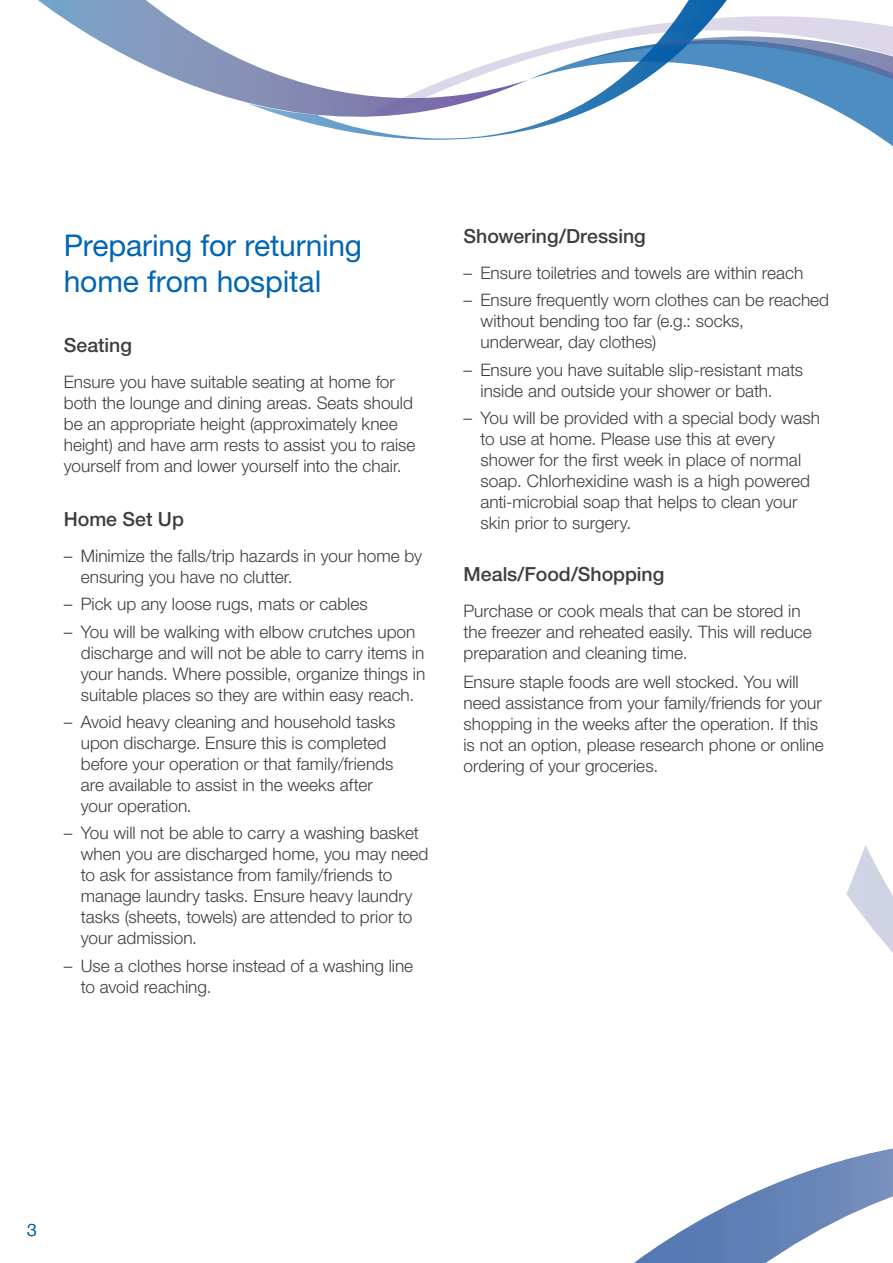
<style>
.page{position:relative;width:893px;height:1263px;background:#fff}
.page>*{position:absolute;margin:0;border:0;box-sizing:border-box;transform-origin:0 0}
.C_head{font:30px/36px "Helvetica Neue";letter-spacing:-.005em;color:#0166b3}
.D_head{font:500 19.5px "Helvetica Neue";color:#3e3e3f}
.Body{font:300 17.25px/21px "Helvetica Neue";color:#3e3e3f}
.Body-2{font:300 17.25px "Helvetica Neue";color:#005ca7}
</style>
<div class="page">
<img style="left:634px;top:1148px;width:259px;height:115px">
<img style="left:846px;top:845px;width:47px;height:108px">
<svg style="left:38px;top:0;width:210px;height:103px"></svg>
<svg style="left:248px;top:49px;width:287px;height:91px"></svg>
<svg style="left:535px;top:0;width:358px;height:147px"></svg>
<p class="C_head" style="left:64px;top:227px;width:300px">Preparing for returning home from hospital</p>
<p class="D_head" style="left:64px;top:334px;width:70px">Seating</p>
<p class="Body" style="left:64px;top:371px;width:353px">Ensure you have suitable seating at home for both the lounge and dining areas. Seats should be an appropriate height (approximately knee height) and have arm rests to assist you to raise yourself from and lower yourself into the chair.</p>
<p class="D_head" style="left:64px;top:507px;width:122px">Home Set Up</p>
<p class="Body" style="left:81px;top:545px;width:343px;text-indent:-17px">– Minimize the falls/trip hazards in your home by ensuring you have no clutter.</p>
<p class="Body" style="left:64px;top:593px;width:306px">– Pick up any loose rugs, mats or cables</p>
<p class="Body" style="left:81px;top:620px;width:346px;text-indent:-17px">– You will be walking with elbow crutches upon discharge and will not be able to carry items in your hands. Where possible, organize things in suitable places so they are within easy reach.</p>
<p class="Body" style="left:81px;top:711px;width:316px;text-indent:-17px">– Avoid heavy cleaning and household tasks upon discharge. Ensure this is completed before your operation or that family/friends are available to assist in the weeks after your operation.</p>
<p class="Body" style="left:81px;top:822px;width:349px;text-indent:-17px">– You will not be able to carry a washing basket when you are discharged home, you may need to ask for assistance from family/friends to manage laundry tasks. Ensure heavy laundry tasks (sheets, towels) are attended to prior to your admission.</p>
<p class="Body" style="left:81px;top:955px;width:334px;text-indent:-17px">– Use a clothes horse instead of a washing line to avoid reaching.</p>
<p class="D_head" style="left:463px;top:225px;width:184px">Showering/Dressing</p>
<p class="Body" style="left:463px;top:262px;width:341px">– Ensure toiletries and towels are within reach</p>
<p class="Body" style="left:480px;top:289px;width:350px;text-indent:-17px">– Ensure frequently worn clothes can be reached without bending too far (e.g.: socks, underwear, day clothes)</p>
<p class="Body" style="left:480px;top:359px;width:324px;text-indent:-17px">– Ensure you have suitable slip-resistant mats inside and outside your shower or bath.</p>
<p class="Body" style="left:480px;top:407px;width:341px;text-indent:-17px">– You will be provided with a special body wash to use at home. Please use this at every shower for the first week in place of normal soap. Chlorhexidine wash is a high powered anti-microbial soap that helps to clean your skin prior to surgery.</p>
<p class="D_head" style="left:463px;top:562px;width:202px">Meals/Food/Shopping</p>
<p class="Body" style="left:463px;top:600px;width:350px">Purchase or cook meals that can be stored in the freezer and reheated easily. This will reduce preparation and cleaning time.</p>
<p class="Body" style="left:463px;top:671px;width:362px">Ensure staple foods are well stocked. You will need assistance from your family/friends for your shopping in the weeks after the operation. If this is not an option, please research phone or online ordering of your groceries.</p>
<p class="Body-2" style="left:27px;top:1220px;width:11px">3</p>
</div>
